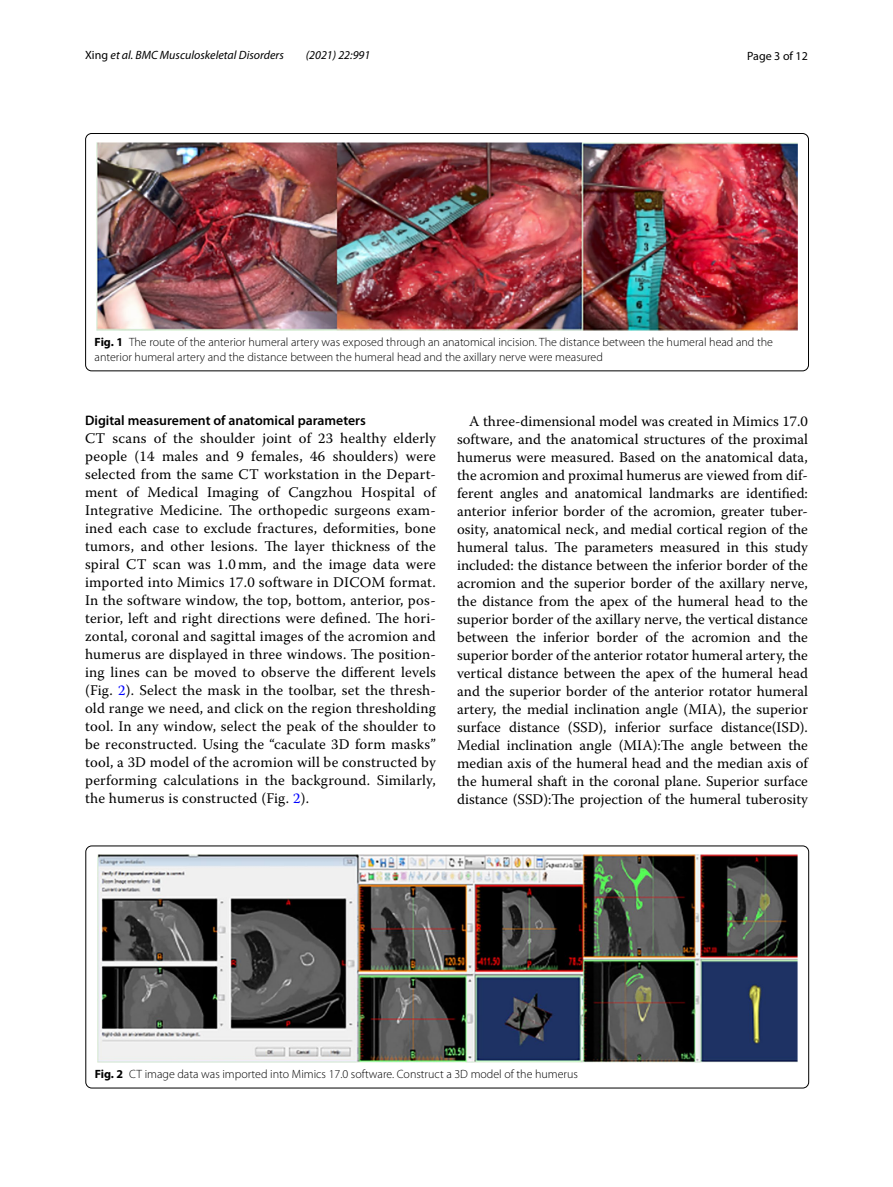
<style>
.page{position:relative;width:893px;height:1187px;background:#fff}
.page>*{position:absolute;margin:0;border:0;box-sizing:border-box;transform-origin:0 0}
.t1{font:14.7px/18px "Warnock Pro";letter-spacing:.01em;color:#000;text-align:justify}
.t2{font:600 13.8px "Myriad Pro";color:#000}
.t3{font:300 12px/15px "Myriad Pro";color:#000}
.t4{font:italic 12px "Myriad Pro";color:#000}
.t5{font:12px "Myriad Pro";color:#000}
.s1{font-style:normal}
.s2{font-weight:700}
.s3{color:#00f}
</style>
<div class="page">
<img style="left:97px;top:142px;width:700px;height:189px">
<div style="left:85px;top:133px;width:724px;height:238px;border:1px solid #000;border-radius:6px"></div>
<img style="left:97px;top:854px;width:700px;height:208px">
<div style="left:86px;top:845px;width:723px;height:243px;border:1px solid #000;border-radius:6px"></div>
<p class="t4" style="left:85px;top:48px;width:200px"><span class="s1">Xing</span> et al. BMC Musculoskeletal Disorders</p>
<p class="t4" style="left:306px;top:48px;width:66px">(2021) 22:991</p>
<p class="t5" style="left:747px;top:48px;width:62px">Page 3 of 12</p>
<p class="t3" style="left:95px;top:335px;width:680px"><span class="s2">Fig. 1</span> The route of the anterior humeral artery was exposed through an anatomical incision. The distance between the humeral head and the anterior humeral artery and the distance between the humeral head and the axillary nerve were measured</p>
<p class="t2" style="left:85px;top:411px;width:282px">Digital measurement of anatomical parameters</p>
<p class="t1" style="left:85px;top:429px;width:352px">CT scans of the shoulder joint of 23 healthy elderly people (14 males and 9 females, 46 shoulders) were selected from the same CT workstation in the Depart&shy;ment of Medical Imaging of Cangzhou Hospital of Integrative Medicine. The orthopedic surgeons exam&shy;ined each case to exclude fractures, deformities, bone tumors, and other lesions. The layer thickness of the spiral CT scan was 1.0 mm, and the image data were imported into Mimics 17.0 software in DICOM format.<br>In the software window, the top, bottom, anterior, pos&shy;terior, left and right directions were defined. The hori&shy;zontal, coronal and sagittal images of the acromion and humerus are displayed in three windows. The position&shy;ing lines can be moved to observe the different levels (Fig. <span class="s3">2</span>). Select the mask in the toolbar, set the thresh&shy;old range we need, and click on the region thresholding tool. In any window, select the peak of the shoulder to be reconstructed. Using the “caculate 3D form masks” tool, a 3D model of the acromion will be constructed by performing calculations in the background. Similarly, the humerus is constructed (Fig. <span class="s3">2</span>).</p>
<p class="t1" style="left:457px;top:411px;width:352px;text-indent:12px">A three-dimensional model was created in Mimics 17.0 software, and the anatomical structures of the proximal humerus were measured. Based on the anatomical data, the acromion and proximal humerus are viewed from dif&shy;ferent angles and anatomical landmarks are identified: anterior inferior border of the acromion, greater tuber&shy;osity, anatomical neck, and medial cortical region of the humeral talus. The parameters measured in this study included: the distance between the inferior border of the acromion and the superior border of the axillary nerve, the distance from the apex of the humeral head to the superior border of the axillary nerve, the vertical distance between the inferior border of the acromion and the superior border of the anterior rotator humeral artery, the vertical distance between the apex of the humeral head and the superior border of the anterior rotator humeral artery, the medial inclination angle (MIA), the superior surface distance (SSD), inferior surface distance(ISD).<br>Medial inclination angle (MIA):The angle between the median axis of the humeral head and the median axis of the humeral shaft in the coronal plane. Superior surface distance (SSD):The projection of the humeral tuberosity</p>
<p class="t3" style="left:95px;top:1066px;width:485px"><span class="s2">Fig. 2</span> CT image data was imported into Mimics 17.0 software. Construct a 3D model of the humerus</p>
</div>
